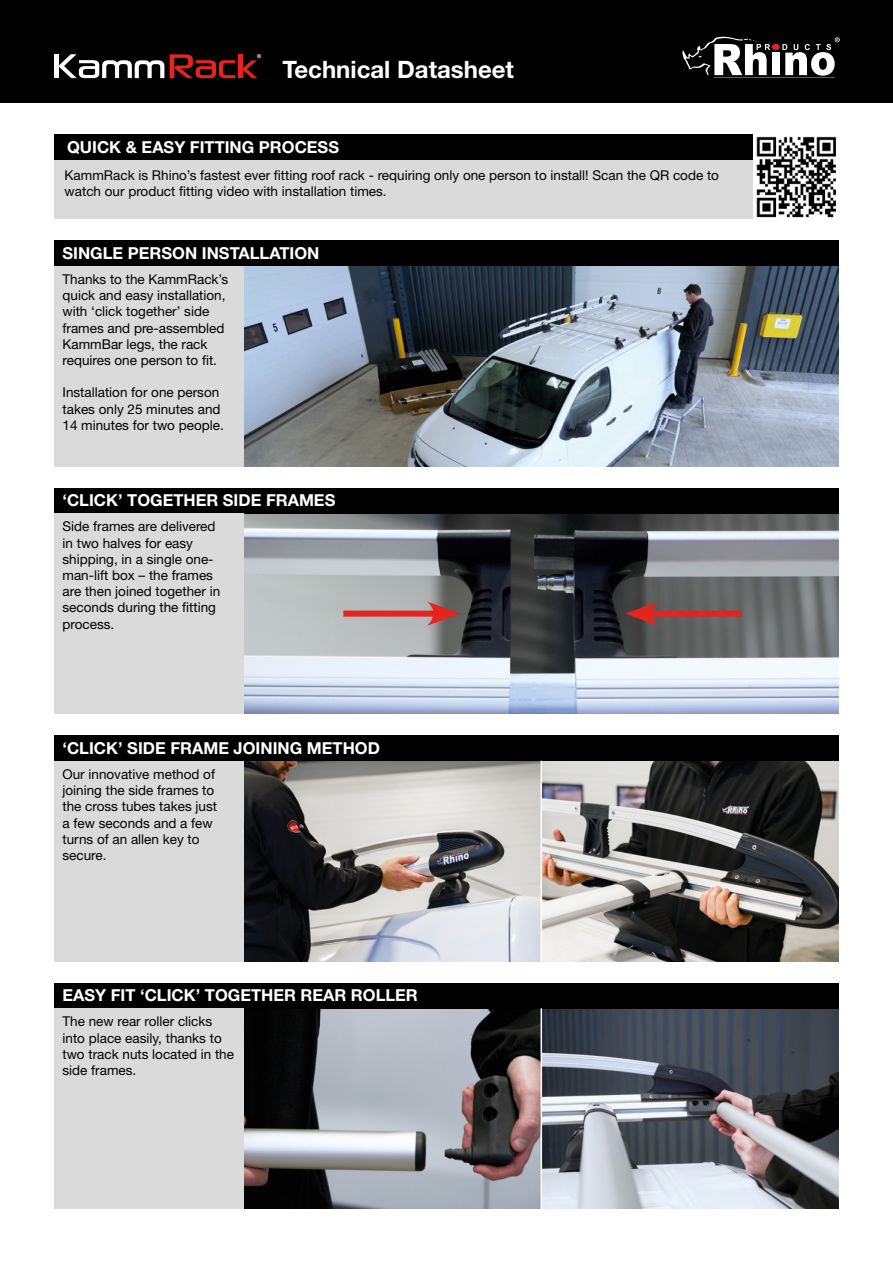
<style>
.page{position:relative;width:893px;height:1263px;background:#fff}
.page>*{position:absolute;margin:0;border:0;box-sizing:border-box;transform-origin:0 0}
.t1{font:700 24px "Helvetica Neue LT Pro";color:#fff}
.t2{font:700 16.5px "Helvetica Neue LT Pro";color:#fff}
.t3{font:13.5px/16.2px "Helvetica Neue LT Pro";color:#000}
</style>
<div class="page">
<img style="left:244px;top:266px;width:595px;height:200px">
<div style="left:54px;top:240px;width:785px;height:26px;background:#000"></div>
<img style="left:244px;top:513px;width:595px;height:201px">
<div style="left:54px;top:488px;width:785px;height:25px;background:#000"></div>
<img style="left:244px;top:761px;width:595px;height:200px">
<div style="left:54px;top:735px;width:785px;height:26px;background:#000"></div>
<hr style="left:541px;top:761px;width:1px;height:200px;background:#fff">
<img style="left:244px;top:1008px;width:595px;height:201px">
<div style="left:54px;top:983px;width:785px;height:25px;background:#000"></div>
<hr style="left:541px;top:1008px;width:1px;height:201px;background:#fff">
<div style="left:54px;top:159px;width:700px;height:60px;background:#dadada"></div>
<div style="left:54px;top:134px;width:785px;height:25px;background:#000"></div>
<div style="left:0;top:0;width:893px;height:102px;background:#000"></div>
<div style="left:772px;top:52px;width:8px;height:23px;background:#fff"></div>
<svg style="left:782px;top:37px;width:58px;height:39px"></svg>
<svg style="left:682px;top:37px;width:88px;height:38px"></svg>
<div style="left:772px;top:44px;width:8px;height:6px;background:#e5231f;border-radius:50%"></div>
<hr style="left:714px;top:77px;width:121px;height:1px;background:#e5231f">
<hr style="left:238px;top:54px;width:4px;height:24px;background:#e5231f">
<svg style="left:170px;top:54px;width:65px;height:24px"></svg>
<div style="left:54px;top:54px;width:5px;height:24px;background:#fff"></div>
<svg style="left:59px;top:54px;width:105px;height:24px"></svg>
<svg style="left:242px;top:54px;width:19px;height:24px"></svg>
<div style="left:644px;top:611px;width:98px;height:6px;background:#e5231f"></div>
<svg style="left:625px;top:602px;width:33px;height:24px"></svg>
<div style="left:343px;top:611px;width:98px;height:6px;background:#e5231f"></div>
<svg style="left:427px;top:602px;width:33px;height:24px"></svg>
<div style="left:54px;top:266px;width:190px;height:200px;background:#dadada"></div>
<div style="left:54px;top:513px;width:190px;height:201px;background:#dadada"></div>
<div style="left:54px;top:761px;width:190px;height:200px;background:#dadada"></div>
<div style="left:54px;top:1008px;width:190px;height:201px;background:#dadada"></div>
<img style="left:754px;top:134px;width:85px;height:84px">
<h1 class="t1" style="left:282px;top:54px;width:233px">Technical Datasheet</h1>
<p class="t2" style="left:67px;top:136px;width:273px">QUICK &amp; EASY FITTING PROCESS</p>
<p class="t3" style="left:65px;top:166px;width:656px">KammRack is Rhino’s fastest ever fitting roof rack - requiring only one person to install! Scan the QR code to watch our product fitting video with installation times.</p>
<p class="t2" style="left:63px;top:243px;width:258px">SINGLE PERSON INSTALLATION</p>
<p class="t3" style="left:63px;top:271px;width:167px">Thanks to the KammRack’s quick and easy installation, with ‘click together’ side frames and pre-assembled<br>KammBar legs, the rack requires one person to fit.</p>
<p class="t3" style="left:63px;top:384px;width:163px">Installation for one person takes only 25 minutes and<br>14 minutes for two people.</p>
<p class="t2" style="left:63px;top:490px;width:274px">‘CLICK’ TOGETHER SIDE FRAMES</p>
<p class="t3" style="left:63px;top:518px;width:159px">Side frames are delivered in two halves for easy shipping, in a single one&shy;man-lift box – the frames are then joined together in seconds during the fitting process.</p>
<p class="t2" style="left:63px;top:738px;width:319px">‘CLICK’ SIDE FRAME JOINING METHOD</p>
<p class="t3" style="left:63px;top:766px;width:156px">Our innovative method of joining the side frames to the cross tubes takes just a few seconds and a few turns of an allen key to secure.</p>
<p class="t2" style="left:63px;top:985px;width:357px">EASY FIT ‘CLICK’ TOGETHER REAR ROLLER</p>
<p class="t3" style="left:63px;top:1013px;width:173px">The new rear roller clicks into place easily, thanks to two track nuts located in the side frames.</p>
</div>
